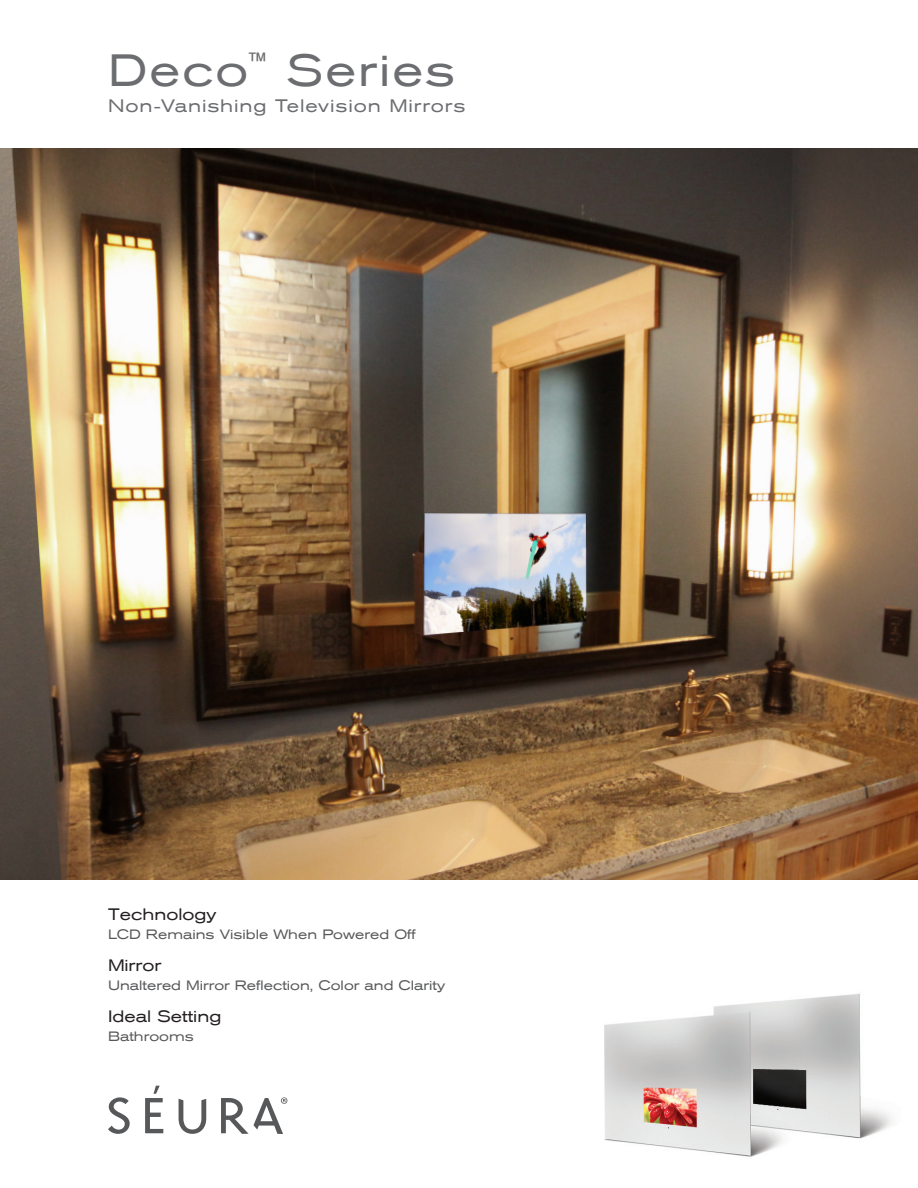
<style>
.page{position:relative;width:918px;height:1188px;background:#fff}
.page>*{position:absolute;margin:0;border:0;box-sizing:border-box;transform-origin:0 0}
.t1{font:expanded 45px "Akzidenz Grotesk BE";letter-spacing:.045em;color:#6c6d70}
.t2{font:expanded 18px "Akzidenz Grotesk BE";letter-spacing:.05em;color:#6c6d70}
.Details{font:expanded 16.5px "Akzidenz Grotesk BE";color:#231f20}
.Details-2{font:expanded 13.5px "Akzidenz Grotesk BE";color:#57585a}
</style>
<div class="page">
<img style="left:604px;top:993px;width:288px;height:164px">
<img style="left:0;top:149px;width:918px;height:730px">
<svg style="left:108px;top:1097px;width:22px;height:37px"></svg>
<svg style="left:179px;top:1099px;width:27px;height:35px"></svg>
<svg style="left:145px;top:1086px;width:18px;height:47px"></svg>
<svg style="left:221px;top:1097px;width:66px;height:37px"></svg>
<p class="t1" style="left:108px;top:43px;width:349px">Deco<sup>™</sup> Series</p>
<p class="t2" style="left:108px;top:95px;width:359px">Non-Vanishing Television Mirrors</p>
<p class="Details" style="left:108px;top:904px;width:110px">Technology</p>
<p class="Details-2" style="left:108px;top:926px;width:309px">LCD Remains Visible When Powered Off</p>
<p class="Details" style="left:108px;top:955px;width:55px">Mirror</p>
<p class="Details-2" style="left:108px;top:977px;width:339px">Unaltered Mirror Reflection, Color and Clarity</p>
<p class="Details" style="left:108px;top:1006px;width:115px">Ideal Setting</p>
<p class="Details-2" style="left:108px;top:1028px;width:87px">Bathrooms</p>
</div>
